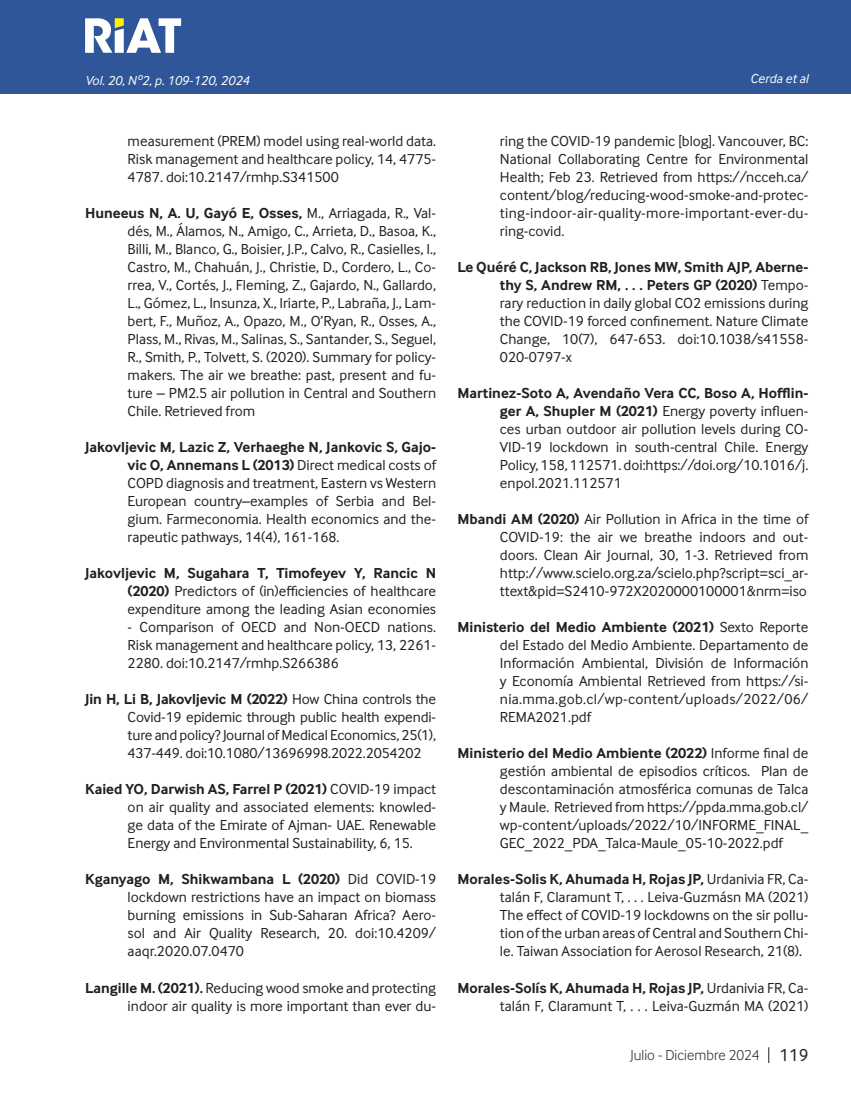
<style>
.page{position:relative;width:851px;height:1106px;background:#fff}
.page>*{position:absolute;margin:0;border:0;box-sizing:border-box;transform-origin:0 0}
.t1{font:15px/18px "Inter Face";color:#231f20;text-align:justify}
.t2{font:300 15px "Inter Face";color:#231f20}
.Cuño_de_pagina{font:italic 13.5px "Inter Face";color:#fff}
.s1{font-weight:700}
.s2{font-weight:400;font-size:18px}
</style>
<div class="page">
<div style="left:0;top:0;width:850px;height:94px;background:#2f5699"></div>
<svg style="left:768px;top:1047px;width:1px;height:16px"></svg>
<svg style="left:85px;top:18px;width:96px;height:35px"></svg>
<p class="Cuño_de_pagina" style="left:85px;top:72px;width:166px">Vol. 20, Nº2, p. 109-120, 2024</p>
<p class="Cuño_de_pagina" style="left:750px;top:71px;width:60px">Cerda et al</p>
<p class="t1" style="left:128px;top:132px;width:310px">measurement (PREM) model using real-world data.<br>Risk management and healthcare policy, 14, 4775- 4787. doi:10.2147/rmhp.S341500</p>
<p class="t1" style="left:128px;top:204px;width:310px;text-indent:-43px"><span class="s1">Huneeus N, A. U, Gayó E, Osses,</span> M., Arriagada, R., Val&shy;dés, M., Álamos, N., Amigo, C., Arrieta, D., Basoa, K., Billi, M., Blanco, G., Boisier, J.P., Calvo, R., Casielles, I., Castro, M., Chahuán, J., Christie, D., Cordero, L., Co&shy;rrea, V., Cortés, J., Fleming, Z., Gajardo, N., Gallardo, L., Gómez, L., Insunza, X., Iriarte, P., Labraña, J., Lam&shy;bert, F., Muñoz, A., Opazo, M., O’Ryan, R., Osses, A., Plass, M., Rivas, M., Salinas, S., Santander, S., Seguel, R., Smith, P., Tolvett, S. (2020). Summary for policy&shy;makers. The air we breathe: past, present and fu&shy;ture – PM2.5 air pollution in Central and Southern Chile. Retrieved from</p>
<p class="t1" style="left:128px;top:438px;width:310px;text-indent:-43px"><span class="s1">Jakovljevic M, Lazic Z, Verhaeghe N, Jankovic S, Gajo&shy;vic O, Annemans L (2013)</span> Direct medical costs of COPD diagnosis and treatment, Eastern vs Western European country–examples of Serbia and Bel&shy;gium. Farmeconomia. Health economics and the&shy;rapeutic pathways, 14(4), 161-168.</p>
<p class="t1" style="left:128px;top:564px;width:310px;text-indent:-43px"><span class="s1">Jakovljevic M, Sugahara T, Timofeyev Y, Rancic N (2020)</span> Predictors of (in)efficiencies of healthcare expenditure among the leading Asian economies</p>
<p class="t1" style="left:128px;top:618px;width:310px">- Comparison of OECD and Non-OECD nations.<br>Risk management and healthcare policy, 13, 2261- 2280. doi:10.2147/rmhp.S266386</p>
<p class="t1" style="left:128px;top:690px;width:310px;text-indent:-43px"><span class="s1">Jin H, Li B, Jakovljevic M (2022)</span> How China controls the Covid-19 epidemic through public health expendi&shy;ture and policy? Journal of Medical Economics, 25(1), 437-449. doi:10.1080/13696998.2022.2054202</p>
<p class="t1" style="left:128px;top:780px;width:310px;text-indent:-43px"><span class="s1">Kaied YO, Darwish AS, Farrel P (2021)</span> COVID-19 impact on air quality and associated elements: knowled&shy;ge data of the Emirate of Ajman- UAE. Renewable Energy and Environmental Sustainability, 6, 15.</p>
<p class="t1" style="left:128px;top:870px;width:310px;text-indent:-43px"><span class="s1">Kganyago M, Shikwambana L (2020)</span> Did COVID-19 lockdown restrictions have an impact on biomass burning emissions in Sub-Saharan Africa? Aero&shy;sol and Air Quality Research, 20. doi:10.4209/ aaqr.2020.07.0470</p>
<p class="t1" style="left:85px;top:978px;width:352px;text-align:right"><span class="s1">Langille M. (2021).</span> Reducing wood smoke and protecting indoor air quality is more important than ever du-</p>
<p class="t1" style="left:500px;top:132px;width:310px">ring the COVID-19 pandemic [blog]. Vancouver, BC:<br>National Collaborating Centre for Environmental Health; Feb 23. Retrieved from https://ncceh.ca/ content/blog/reducing-wood-smoke-and-protec&shy;ting-indoor-air-quality-more-important-ever-du&shy;ring-covid.</p>
<p class="t1" style="left:500px;top:258px;width:310px;text-indent:-43px"><span class="s1">Le Quéré C, Jackson RB, Jones MW, Smith AJP, Aberne&shy;thy S, Andrew RM, . . . Peters GP (2020)</span> Tempo&shy;rary reduction in daily global CO2 emissions during the COVID-19 forced confinement. Nature Climate Change, 10(7), 647-653. doi:10.1038/s41558- 020-0797-x</p>
<p class="t1" style="left:500px;top:384px;width:310px;text-indent:-43px"><span class="s1">Martinez-Soto A, Avendaño Vera CC, Boso A, Hofflin&shy;ger A, Shupler M (2021)</span> Energy poverty influen&shy;ces urban outdoor air pollution levels during CO-VID-19 lockdown in south-central Chile. Energy Policy, 158, 112571. doi:https://doi.org/10.1016/j. enpol.2021.112571</p>
<p class="t1" style="left:500px;top:510px;width:310px;text-indent:-43px"><span class="s1">Mbandi AM (2020)</span> Air Pollution in Africa in the time of COVID-19: the air we breathe indoors and out&shy;doors. Clean Air Journal, 30, 1-3. Retrieved from http://www.scielo.org.za/scielo.php?script=sci_ar&shy;ttext&amp;pid=S2410-972X2020000100001&amp;nrm=iso</p>
<p class="t1" style="left:500px;top:618px;width:310px;text-indent:-43px"><span class="s1">Ministerio del Medio Ambiente (2021)</span> Sexto Reporte del Estado del Medio Ambiente. Departamento de Información Ambiental, División de Información y Economía Ambiental Retrieved from https://si&shy;nia.mma.gob.cl/wp-content/uploads/2022/06/ REMA2021.pdf</p>
<p class="t1" style="left:500px;top:744px;width:310px;text-indent:-43px"><span class="s1">Ministerio del Medio Ambiente (2022)</span> Informe final de gestión ambiental de episodios críticos. Plan de descontaminación atmosférica comunas de Talca y Maule. Retrieved from https://ppda.mma.gob.cl/ wp-content/uploads/2022/10/INFORME_FINAL_ GEC_2022_PDA_Talca-Maule_05-10-2022.pdf</p>
<p class="t1" style="left:500px;top:870px;width:310px;text-indent:-43px"><span class="s1">Morales-Solis K, Ahumada H, Rojas JP,</span> Urdanivia FR, Ca&shy;talán F, Claramunt T, . . . Leiva-Guzmásn MA (2021)<br>The effect of COVID-19 lockdowns on the sir pollu&shy;tion of the urban areas of Central and Southern Chi&shy;le. Taiwan Association for Aerosol Research, 21(8).</p>
<p class="t1" style="left:457px;top:978px;width:352px;text-align:right"><span class="s1">Morales-Solís K, Ahumada H, Rojas JP,</span> Urdanivia FR, Ca&shy;talán F, Claramunt T, . . . Leiva-Guzmán MA (2021)</p>
<p class="t2" style="left:630px;top:1046px;width:180px">Julio - Diciembre 2024 <span class="s2">119</span></p>
</div>
